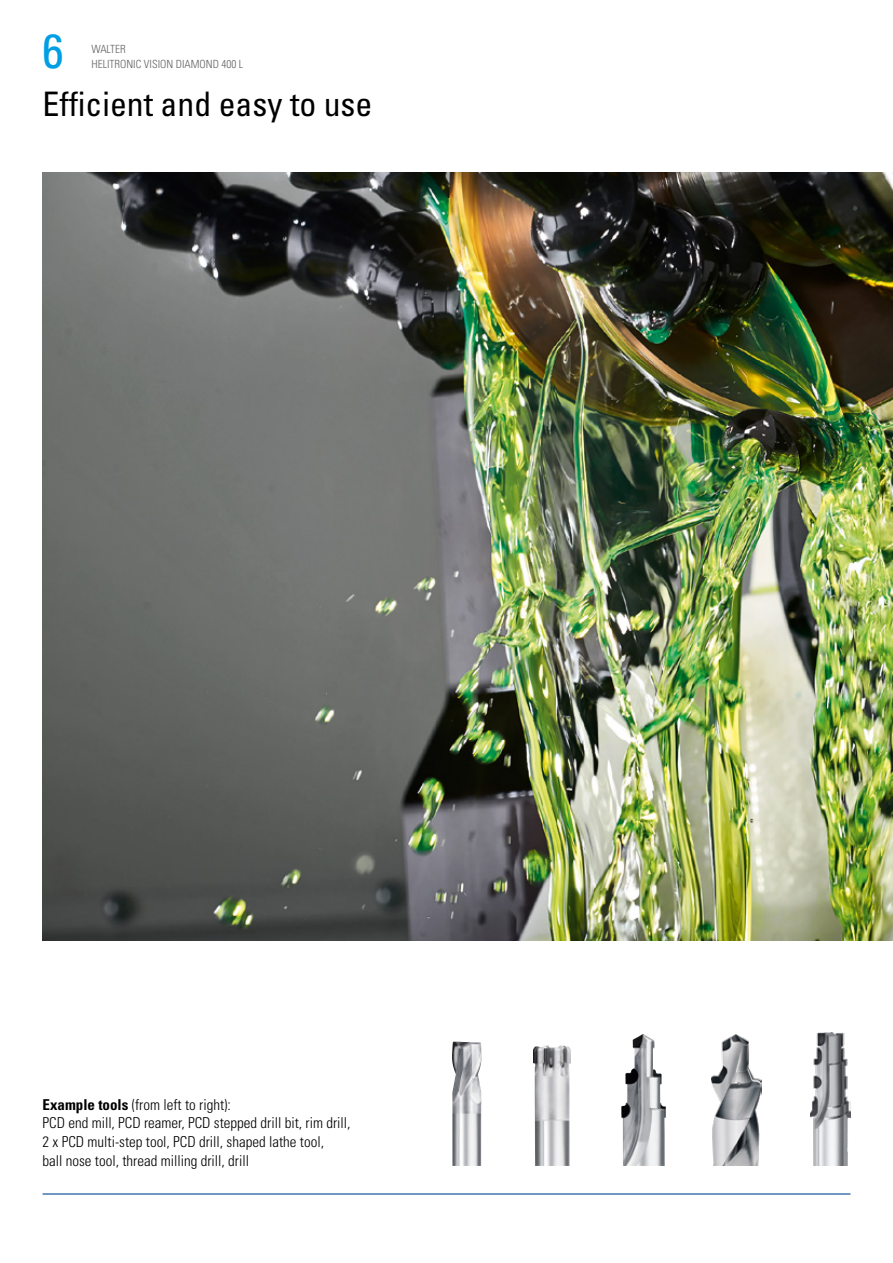
<style>
.page{position:relative;width:893px;height:1263px;background:#fff}
.page>*{position:absolute;margin:0;border:0;box-sizing:border-box;transform-origin:0 0}
.t1{font:condensed 48px "Univers LT";color:#009ee3}
.t2{font:condensed 33.75px "Univers LT";color:#000}
.t3{font:300 condensed 15px/18.8px "Univers LT";color:#000}
.t4{font:300 condensed 11.25px/15px "Univers LT";color:#636362}
.s1{font-weight:700}
</style>
<div class="page">
<hr style="left:43px;top:1193px;width:807px;height:1px;background:#004993">
<img style="left:43px;top:172px;width:850px;height:769px">
<img style="left:533px;top:1045px;width:38px;height:121px">
<img style="left:811px;top:1033px;width:39px;height:133px">
<img style="left:621px;top:1034px;width:45px;height:132px">
<img style="left:452px;top:1041px;width:30px;height:125px">
<img style="left:711px;top:1035px;width:50px;height:131px">
<h1 class="t1" style="left:43px;top:20px;width:23px">6</h1>
<p class="t4" style="left:91px;top:41px;width:153px">WALTER<br>HELITRONIC VISION DIAMOND 400 L</p>
<h2 class="t2" style="left:43px;top:82px;width:331px">Efficient and easy to use</h2>
<p class="t3" style="left:43px;top:1095px;width:309px"><span class="s1">Example tools</span> (from left to right):<br>PCD end mill, PCD reamer, PCD stepped drill bit, rim drill, 2 x PCD multi-step tool, PCD drill, shaped lathe tool,<br>ball nose tool, thread milling drill, drill</p>
</div>
